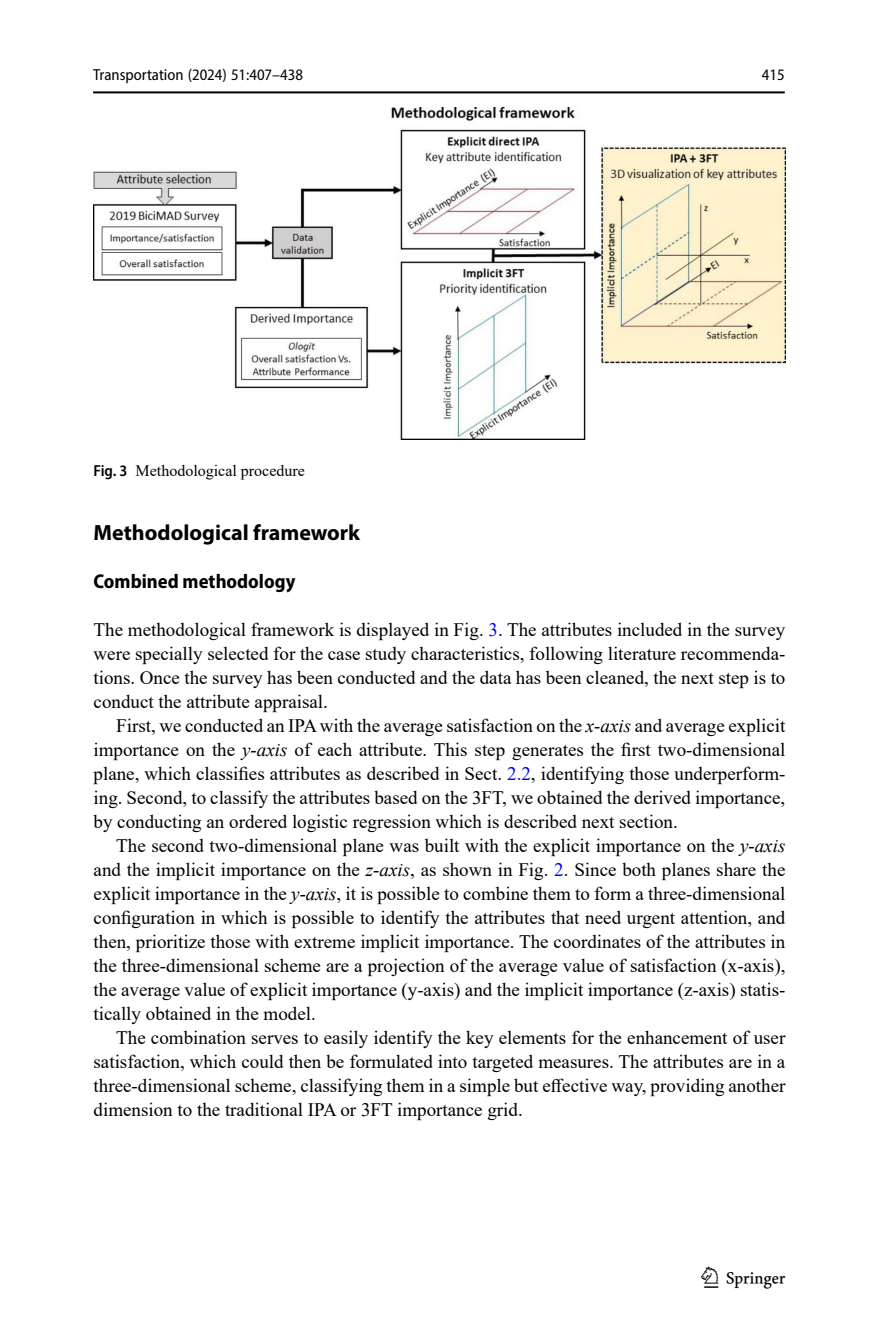
<style>
.page{position:relative;width:879px;height:1333px;background:#fff}
.page>*{position:absolute;margin:0;border:0;box-sizing:border-box;transform-origin:0 0}
.t1{font:30px "Springnew";color:#000}
.Head_1{font:700 22px "Myriad Pro";color:#000}
.Head_2_After_1{font:700 semi-condensed 20px "Myriad Pro";color:#000}
.Body_Text_Indent{font:19px/24px "Times New Roman";color:#000;text-align:justify}
.Body_Text{font:19px/24px "Times New Roman";color:#000;text-align:justify}
.t2{font:semi-condensed 16px "Myriad Pro";color:#000}
.Figure_Caption{font:16px "Times New Roman";color:#000}
.s1{font-family:"Myriad Pro";font-weight:600;font-stretch:semi-condensed}
.s2{color:#00f}
.s3{font-style:italic}
</style>
<div class="page">
<hr style="left:93px;top:91px;width:692px;height:2px;background:#000">
<img style="left:94px;top:108px;width:691px;height:331px">
<p class="t2" style="left:93px;top:65px;width:211px">Transportation (2024) 51:407–438</p>
<p class="Figure_Caption" style="left:94px;top:459px;width:213px"><span class="s1">Fig. 3</span> Methodological procedure</p>
<p class="t2" style="left:762px;top:65px;width:24px">415</p>
<p class="Head_1" style="left:94px;top:518px;width:268px">Methodological framework</p>
<p class="Head_2_After_1" style="left:94px;top:568px;width:203px">Combined methodology</p>
<p class="Body_Text" style="left:94px;top:617px;width:693px">The methodological framework is displayed in Fig. <span class="s2">3</span>. The attributes included in the survey were specially selected for the case study characteristics, following literature recommenda&shy;tions. Once the survey has been conducted and the data has been cleaned, the next step is to conduct the attribute appraisal.</p>
<p class="Body_Text_Indent" style="left:94px;top:713px;width:693px;text-indent:23px">First, we conducted an IPA with the average satisfaction on the <span class="s3">x-axis</span> and average explicit importance on the <span class="s3">y-axis</span> of each attribute. This step generates the first two-dimensional plane, which classifies attributes as described in Sect. <span class="s2">2.2</span>, identifying those underperform&shy;ing. Second, to classify the attributes based on the 3FT, we obtained the derived importance, by conducting an ordered logistic regression which is described next section.</p>
<p class="Body_Text_Indent" style="left:94px;top:833px;width:693px;text-indent:23px">The second two-dimensional plane was built with the explicit importance on the <span class="s3">y-axis </span>and the implicit importance on the <span class="s3">z-axis</span>, as shown in Fig. <span class="s2">2</span>. Since both planes share the explicit importance in the <span class="s3">y-axis</span>, it is possible to combine them to form a three-dimensional configuration in which is possible to identify the attributes that need urgent attention, and then, prioritize those with extreme implicit importance. The coordinates of the attributes in the three-dimensional scheme are a projection of the average value of satisfaction (x-axis), the average value of explicit importance (y-axis) and the implicit importance (z-axis) statis&shy;tically obtained in the model.</p>
<p class="Body_Text_Indent" style="left:94px;top:1025px;width:693px;text-indent:23px">The combination serves to easily identify the key elements for the enhancement of user satisfaction, which could then be formulated into targeted measures. The attributes are in a three-dimensional scheme, classifying them in a simple but effective way, providing another dimension to the traditional IPA or 3FT importance grid.</p>
<h1 class="t1" style="left:704px;top:1260px;width:83px">1 3</h1>
</div>
